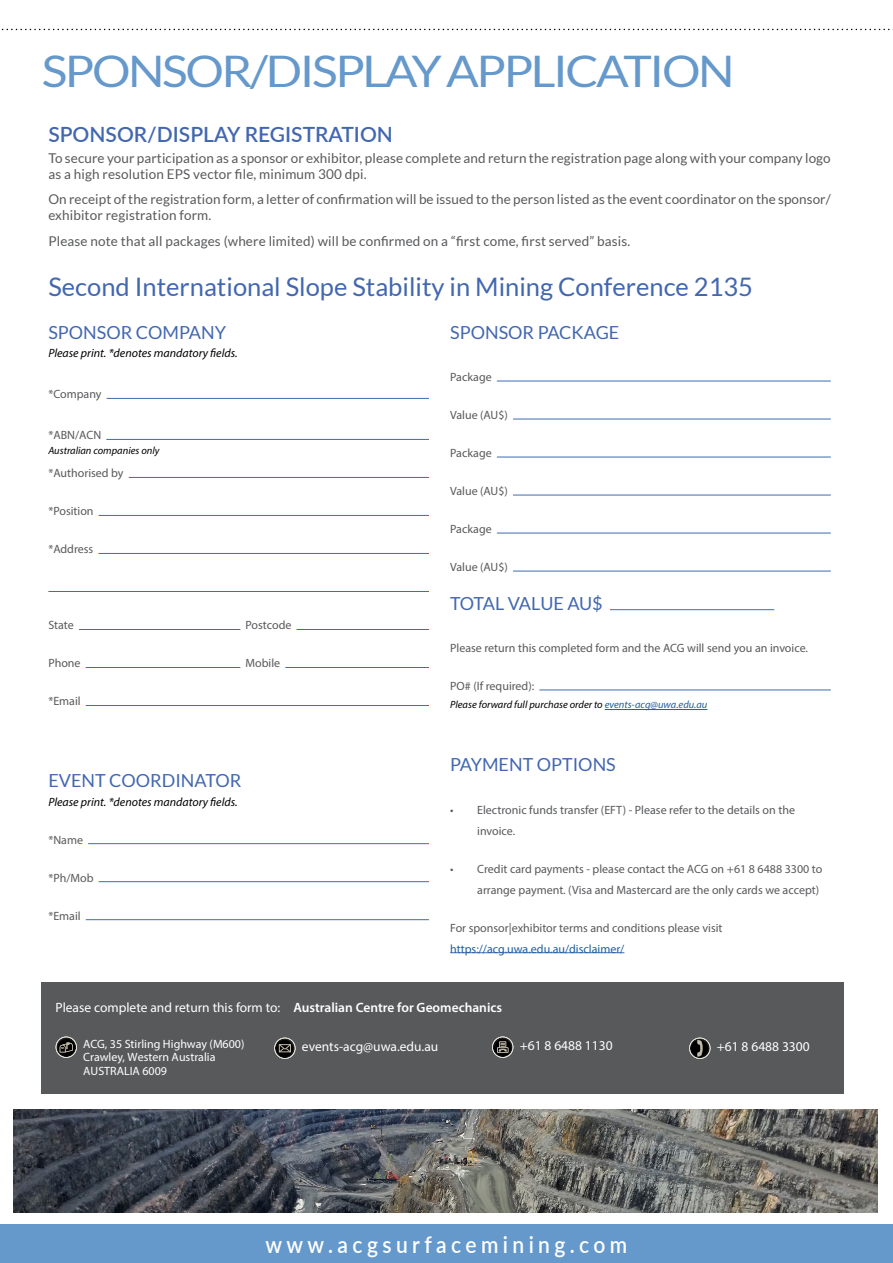
<style>
.page{position:relative;width:893px;height:1263px;background:#fff}
.page>*{position:absolute;margin:0;border:0;box-sizing:border-box;transform-origin:0 0}
.t1{font:43.5px "Lato";letter-spacing:-.05em;color:#6598cb;scale:1.11 1}
.t2{font:25.5px "Lato";color:#4267b0}
.t3{font:600 23.1px "Lato";letter-spacing:.21em;color:#fff;scale:.91 1}
.t4{font:600 21px "Lato";color:#4267b0}
.t5{font:18px "Lato";color:#4267b0}
.t6{font:18px "Lato";letter-spacing:-.03em;color:#4267b0}
.t7{font:13.5px/16.2px "Lato";letter-spacing:.005em;color:#58595b}
.t8{font:13.5px "Myriad Pro";color:#fff}
.t9{font:12px/21px "Myriad Pro";color:#58595b}
.t10{font:italic 12px "Myriad Pro";color:#000}
.t11{font:12px/13.5px "Myriad Pro";color:#fff}
.t12{font:12px "Myriad Pro";color:#215e9e}
.t13{font:italic 10.5px "Myriad Pro";color:#000}
.s1{color:#215e9e}
.s2{font-weight:600}
</style>
<div class="page">
<hr style="left:107px;top:398px;width:322px;height:1px;background:#3e6bb4">
<hr style="left:106px;top:439px;width:323px;height:1px;background:#3e6bb4">
<hr style="left:129px;top:477px;width:300px;height:1px;background:#3e6bb4">
<hr style="left:99px;top:515px;width:330px;height:1px;background:#3e6bb4">
<hr style="left:98px;top:553px;width:331px;height:1px;background:#3e6bb4">
<hr style="left:48px;top:591px;width:381px;height:1px;background:#3e6bb4">
<hr style="left:79px;top:629px;width:161px;height:1px;background:#3e6bb4">
<hr style="left:297px;top:629px;width:132px;height:1px;background:#3e6bb4">
<hr style="left:86px;top:667px;width:154px;height:1px;background:#3e6bb4">
<hr style="left:285px;top:667px;width:144px;height:1px;background:#3e6bb4">
<hr style="left:86px;top:705px;width:343px;height:1px;background:#3e6bb4">
<hr style="left:88px;top:843px;width:341px;height:1px;background:#3e6bb4">
<hr style="left:99px;top:881px;width:330px;height:1px;background:#3e6bb4">
<hr style="left:86px;top:919px;width:343px;height:1px;background:#3e6bb4">
<hr style="left:497px;top:381px;width:334px;height:1px;background:#3e6bb4">
<hr style="left:513px;top:419px;width:318px;height:1px;background:#3e6bb4">
<hr style="left:497px;top:457px;width:334px;height:1px;background:#3e6bb4">
<hr style="left:513px;top:495px;width:318px;height:1px;background:#3e6bb4">
<hr style="left:497px;top:533px;width:334px;height:1px;background:#3e6bb4">
<hr style="left:513px;top:571px;width:318px;height:1px;background:#3e6bb4">
<hr style="left:610px;top:609px;width:164px;height:1px;background:#3e6bb4">
<hr style="left:539px;top:690px;width:292px;height:1px;background:#3e6bb4">
<hr style="left:450px;top:952px;width:174px;height:1px;background:#3e6bb4">
<svg style="left:1px;top:29px;width:892px;height:1px"></svg>
<div style="left:42px;top:982px;width:802px;height:112px;background:#58595b"></div>
<svg style="left:274px;top:1037px;width:22px;height:22px"></svg>
<svg style="left:492px;top:1036px;width:21px;height:22px"></svg>
<svg style="left:689px;top:1037px;width:21px;height:22px"></svg>
<svg style="left:56px;top:1036px;width:21px;height:22px"></svg>
<div style="left:0;top:1225px;width:893px;height:38px;background:#6598cb"></div>
<img style="left:13px;top:1109px;width:865px;height:103px">
<hr style="left:605px;top:709px;width:102px;height:1px;background:#215e9e">
<h1 class="t1" style="left:42px;top:47px;width:626px">SPONSOR/DISPLAY APPLICATION</h1>
<h3 class="t4" style="left:48px;top:119px;width:346px">SPONSOR/DISPLAY REGISTRATION</h3>
<p class="t7" style="left:48px;top:150px;width:784px">To secure your participation as a sponsor or exhibitor, please complete and return the registration page along with your company logo as a high resolution EPS vector file, minimum 300 dpi.</p>
<p class="t7" style="left:48px;top:191px;width:784px">On receipt of the registration form, a letter of confirmation will be issued to the person listed as the event coordinator on the sponsor/ exhibitor registration form.</p>
<p class="t7" style="left:48px;top:233px;width:583px">Please note that all packages (where limited) will be confirmed on a “first come, first served” basis.</p>
<h2 class="t2" style="left:48px;top:272px;width:706px">Second International Slope Stability in Mining Conference 2135</h2>
<h3 class="t5" style="left:48px;top:322px;width:179px">SPONSOR COMPANY</h3>
<p class="t10" style="left:48px;top:346px;width:191px">Please print. *denotes mandatory fields.</p>
<p class="t9" style="left:48px;top:384px;width:55px">*Company</p>
<p class="t9" style="left:48px;top:425px;width:54px">*ABN/ACN</p>
<p class="t9" style="left:48px;top:463px;width:77px">*Authorised by</p>
<p class="t9" style="left:48px;top:501px;width:47px">*Position</p>
<p class="t9" style="left:48px;top:539px;width:47px">*Address</p>
<p class="t13" style="left:48px;top:444px;width:113px">Australian companies only</p>
<p class="t9" style="left:48px;top:615px;width:27px">State</p>
<p class="t9" style="left:245px;top:615px;width:47px">Postcode</p>
<p class="t9" style="left:48px;top:653px;width:34px">Phone</p>
<p class="t9" style="left:245px;top:653px;width:36px">Mobile</p>
<p class="t9" style="left:48px;top:691px;width:34px">*Email</p>
<h3 class="t5" style="left:48px;top:770px;width:194px">EVENT COORDINATOR</h3>
<p class="t10" style="left:48px;top:794px;width:191px">Please print. *denotes mandatory fields.</p>
<p class="t9" style="left:48px;top:829px;width:36px">*Name</p>
<p class="t9" style="left:48px;top:867px;width:47px">*Ph/Mob</p>
<p class="t9" style="left:48px;top:905px;width:34px">*Email</p>
<h3 class="t5" style="left:450px;top:322px;width:171px">SPONSOR PACKAGE</h3>
<p class="t9" style="left:450px;top:366px;width:43px">Package</p>
<p class="t9" style="left:450px;top:404px;width:59px">Value (AU$)</p>
<p class="t9" style="left:450px;top:442px;width:43px">Package</p>
<p class="t9" style="left:450px;top:480px;width:59px">Value (AU$)</p>
<p class="t9" style="left:450px;top:518px;width:43px">Package</p>
<p class="t9" style="left:450px;top:556px;width:59px">Value (AU$)</p>
<h3 class="t6" style="left:450px;top:593px;width:154px">TOTAL VALUE AU$</h3>
<p class="t9" style="left:450px;top:637px;width:359px">Please return this completed form and the ACG will send you an invoice.</p>
<p class="t9" style="left:450px;top:675px;width:86px">PO# (If required):</p>
<p class="t13" style="left:450px;top:698px;width:259px">Please forward full purchase order to <span class="s1">events-acg@uwa.edu.au</span></p>
<h3 class="t5" style="left:450px;top:755px;width:167px">PAYMENT OPTIONS</h3>
<p class="t9" style="left:477px;top:799px;width:319px;text-indent:-27px">• Electronic funds transfer (EFT) - Please refer to the details on the invoice.</p>
<p class="t9" style="left:450px;top:858px;width:374px;text-align:right">• Credit card payments - please contact the ACG on +61 8 6488 3300 to arrange payment. (Visa and Mastercard are the only cards we accept)</p>
<p class="t9" style="left:450px;top:917px;width:274px">For sponsor|exhibitor terms and conditions please visit</p>
<p class="t12" style="left:450px;top:941px;width:176px">https://acg.uwa.edu.au/disclaimer/</p>
<p class="t8" style="left:56px;top:999px;width:448px">Please complete and return this form to: <span class="s2">Australian Centre for Geomechanics</span></p>
<p class="t11" style="left:83px;top:1037px;width:163px">ACG, 35 Stirling Highway (M600)</p>
<p class="t8" style="left:302px;top:1038px;width:138px">events-acg@uwa.edu.au</p>
<p class="t8" style="left:520px;top:1037px;width:94px">+61 8 6488 1130</p>
<p class="t8" style="left:717px;top:1038px;width:94px">+61 8 6488 3300</p>
<p class="t11" style="left:83px;top:1050px;width:134px">Crawley, Western Australia<br>AUSTRALIA 6009</p>
<h3 class="t3" style="left:265px;top:1227px;width:399px">www.acgsurfacemining.com</h3>
</div>
